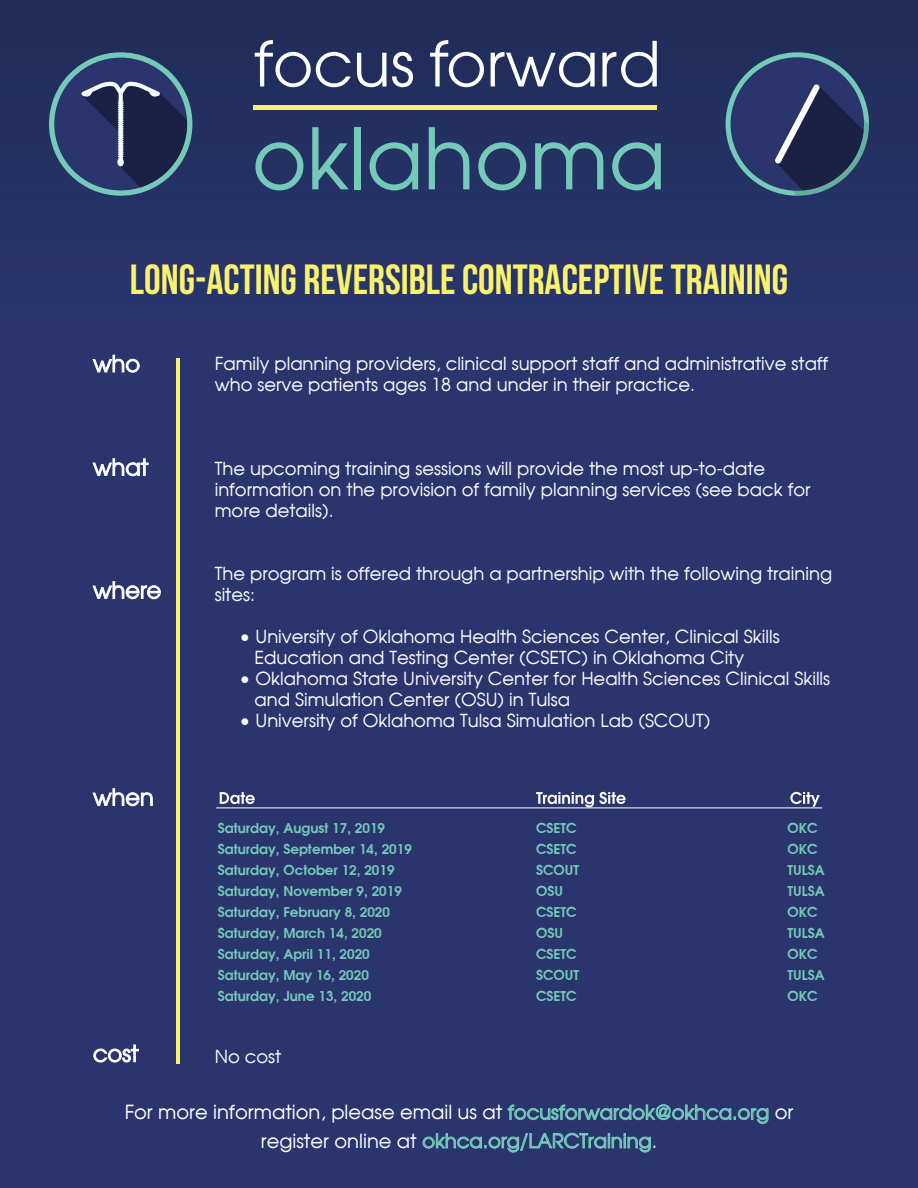
<style>
.page{position:relative;width:918px;height:1188px;background:#2a356e}
.page>*{position:absolute;margin:0;border:0;box-sizing:border-box;transform-origin:0 0}
.t1{font:84.15px "Avant Garde";color:#75c9b8}
.t2{font:700 42px "Bebas Neue";color:#f9f16f}
.t3{font:19.5px/28.5px "Avant Garde";color:#fff;text-align:center}
.t4{font:18px/21px "Avant Garde";color:#fff}
.t5{font:600 13.5px/21px "Avant Garde";color:#75c9b8}
.s1{color:#75c9b8}
</style>
<div class="page">
<div style="left:0;top:0;width:918px;height:321px;background:#243265"></div>
<svg style="left:255px;top:40px;width:96px;height:47px"></svg>
<svg style="left:357px;top:53px;width:29px;height:34px"></svg>
<svg style="left:392px;top:52px;width:21px;height:35px"></svg>
<svg style="left:430px;top:40px;width:54px;height:47px"></svg>
<svg style="left:491px;top:52px;width:104px;height:35px"></svg>
<svg style="left:602px;top:41px;width:55px;height:46px"></svg>
<hr style="left:253px;top:106px;width:404px;height:4px;background:#f9f16f">
<svg style="left:507px;top:1104px;width:262px;height:20px"></svg>
<svg style="left:422px;top:1133px;width:229px;height:20px"></svg>
<hr style="left:176px;top:358px;width:4px;height:706px;background:#f9f16f">
<svg style="left:92px;top:354px;width:48px;height:19px"></svg>
<svg style="left:92px;top:458px;width:57px;height:19px"></svg>
<svg style="left:92px;top:788px;width:61px;height:19px"></svg>
<svg style="left:92px;top:581px;width:69px;height:19px"></svg>
<svg style="left:93px;top:1044px;width:46px;height:19px"></svg>
<svg style="left:220px;top:792px;width:35px;height:12px"></svg>
<svg style="left:536px;top:792px;width:90px;height:15px"></svg>
<svg style="left:790px;top:792px;width:30px;height:15px"></svg>
<hr style="left:216px;top:808px;width:606px;height:1px;background:#fff">
<svg style="left:49px;top:52px;width:143px;height:144px"></svg>
<div style="left:117px;top:158px;width:7px;height:8px;background:#f4fbfe;border-radius:50%"></div>
<svg style="left:726px;top:52px;width:143px;height:144px"></svg>
<h1 class="t1" style="left:252px;top:106px;width:416px">oklahoma</h1>
<h2 class="t2" style="left:130px;top:256px;width:660px">LONG-ACTING REVERSIBLE CONTRACEPTIVE TRAINING</h2>
<p class="t4" style="left:215px;top:353px;width:615px">Family planning providers, clinical support staff and administrative staff who serve patients ages 18 and under in their practice.</p>
<p class="t4" style="left:215px;top:458px;width:597px">The upcoming training sessions will provide the most up-to-date information on the provision of family planning services (see back for more details).</p>
<p class="t4" style="left:215px;top:563px;width:619px">The program is offered through a partnership with the following training sites:</p>
<p class="t4" style="left:255px;top:626px;width:527px;text-indent:-15px">• University of Oklahoma Health Sciences Center, Clinical Skills<br>Education and Testing Center (CSETC) in Oklahoma City</p>
<p class="t4" style="left:255px;top:668px;width:577px;text-indent:-15px">• Oklahoma State University Center for Health Sciences Clinical Skills and Simulation Center (OSU) in Tulsa</p>
<p class="t4" style="left:240px;top:710px;width:472px">• University of Oklahoma Tulsa Simulation Lab (SCOUT)</p>
<p class="t5" style="left:218px;top:817px;width:196px">Saturday, August 17, 2019<br>Saturday, September 14, 2019<br>Saturday, October 12, 2019<br>Saturday, November 9, 2019<br>Saturday, February 8, 2020<br>Saturday, March 14, 2020<br>Saturday, April 11, 2020<br>Saturday, May 16, 2020<br>Saturday, June 13, 2020</p>
<p class="t5" style="left:536px;top:817px;width:45px">CSETC<br>CSETC<br>SCOUT<br>OSU<br>CSETC<br>OSU<br>CSETC<br>SCOUT<br>CSETC</p>
<p class="t5" style="left:788px;top:817px;width:39px">OKC<br>OKC<br>TULSA<br>TULSA<br>OKC<br>TULSA<br>OKC<br>TULSA<br>OKC</p>
<p class="t4" style="left:215px;top:1046px;width:68px">No cost</p>
<p class="t3" style="left:125px;top:1098px;width:670px">For more information, please email us at <span class="s1">focusforwardok@okhca.org</span> or register online at <span class="s1">okhca.org/LARCTraining</span>.</p>
</div>
